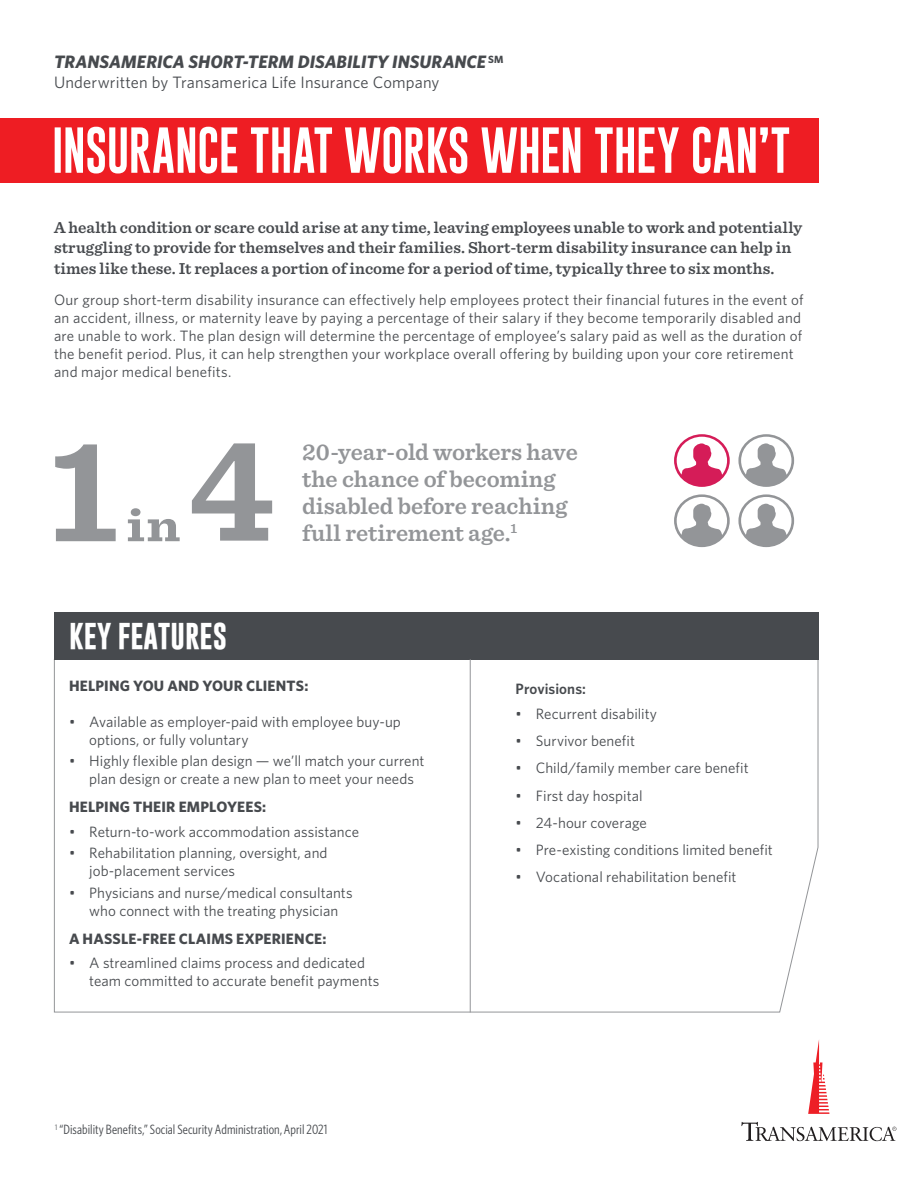
<style>
.page{position:relative;width:918px;height:1188px;background:#fff}
.page>*{position:absolute;margin:0;border:0;box-sizing:border-box;transform-origin:0 0}
.t1{font:700 27px "Gobold";color:#fff}
.TA_Intro{font:600 24px/27px "Sentinel";letter-spacing:-.005em;color:#939598}
.TA_Head3{font:italic 700 18px "Whitney";letter-spacing:.005em;color:#474a4e}
.TA_Intro-2{font:600 16.5px/19.5px "Sentinel";letter-spacing:.005em;color:#474a4e}
.TA_Head3-2{font:16.5px "Whitney";letter-spacing:.01em;color:#474a4e}
.TA_Body{font:15px/18px "Whitney";letter-spacing:.005em;color:#474a4e}
.TA_Head4{font:700 15px "Whitney";letter-spacing:.015em;color:#474a4e}
.TA_Head4-2{font:600 15px "Whitney";letter-spacing:.005em;color:#474a4e}
.TA_Disclosure{font:13.5px "Whitney Condensed";letter-spacing:.005em;color:#474a4e}
</style>
<div class="page">
<div style="left:0;top:118px;width:819px;height:64px;background:#ee1d23"></div>
<svg style="left:55px;top:127px;width:734px;height:47px"></svg>
<svg style="left:741px;top:1122px;width:156px;height:19px"></svg>
<svg style="left:808px;top:1040px;width:21px;height:74px"></svg>
<svg style="left:54px;top:659px;width:765px;height:354px"></svg>
<div style="left:54px;top:612px;width:765px;height:47px;background:#474a4e"></div>
<hr style="left:470px;top:659px;width:1px;height:353px;background:#939598">
<svg style="left:738px;top:434px;width:56px;height:53px"></svg>
<svg style="left:738px;top:494px;width:56px;height:53px"></svg>
<svg style="left:674px;top:434px;width:56px;height:53px"></svg>
<svg style="left:674px;top:494px;width:56px;height:53px"></svg>
<svg style="left:55px;top:444px;width:61px;height:97px"></svg>
<svg style="left:192px;top:443px;width:80px;height:98px"></svg>
<svg style="left:128px;top:508px;width:52px;height:33px"></svg>
<p class="TA_Head3" style="left:54px;top:50px;width:451px">TRANSAMERICA SHORT-TERM DISABILITY INSURANCE <sup>SM</sup></p>
<p class="TA_Head3-2" style="left:54px;top:71px;width:387px">Underwritten by Transamerica Life Insurance Company</p>
<p class="TA_Intro-2" style="left:54px;top:217px;width:750px">A health condition or scare could arise at any time, leaving employees unable to work and potentially struggling to provide for themselves and their families. Short-term disability insurance can help in</p>
<p class="TA_Intro-2" style="left:54px;top:258px;width:722px">times like these. It replaces a portion of income for a period of time, typically three to six months.</p>
<p class="TA_Body" style="left:54px;top:291px;width:751px">Our group short-term disability insurance can effectively help employees protect their financial futures in the event of an accident, illness, or maternity leave by paying a percentage of their salary if they become temporarily disabled and are unable to work. The plan design will determine the percentage of employee’s salary paid as well as the duration of the benefit period. Plus, it can help strengthen your workplace overall offering by building upon your core retirement and major medical benefits.</p>
<p class="t1" style="left:69px;top:618px;width:159px">KEY FEATURES</p>
<p class="TA_Intro" style="left:302px;top:437px;width:277px">20-year-old workers have the chance of becoming disabled before reaching full retirement age.<sup>1</sup></p>
<p class="TA_Head4" style="left:69px;top:676px;width:241px">HELPING YOU AND YOUR CLIENTS:</p>
<p class="TA_Body" style="left:89px;top:713px;width:313px;text-indent:-20px">• Available as employer-paid with employee buy-up options, or fully voluntary</p>
<p class="TA_Body" style="left:89px;top:752px;width:337px;text-indent:-20px">• Highly flexible plan design — we’ll match your current plan design or create a new plan to meet your needs</p>
<p class="TA_Head4" style="left:69px;top:797px;width:199px">HELPING THEIR EMPLOYEES:</p>
<p class="TA_Body" style="left:69px;top:823px;width:292px">• Return-to-work accommodation assistance</p>
<p class="TA_Body" style="left:89px;top:844px;width:240px;text-indent:-20px">• Rehabilitation planning, oversight, and job-placement services</p>
<p class="TA_Body" style="left:69px;top:883px;width:285px;text-align:center">• Physicians and nurse/medical consultants who connect with the treating physician</p>
<p class="TA_Head4" style="left:69px;top:928px;width:259px">A HASSLE-FREE CLAIMS EXPERIENCE:</p>
<p class="TA_Body" style="left:89px;top:954px;width:292px;text-indent:-20px">• A streamlined claims process and dedicated team committed to accurate benefit payments</p>
<p class="TA_Disclosure" style="left:55px;top:1121px;width:274px"><sup>1</sup> “Disability Benefits,” Social Security Administration, April 2021</p>
<p class="TA_Head4-2" style="left:516px;top:679px;width:72px">Provisions:</p>
<p class="TA_Body" style="left:516px;top:704px;width:143px">• Recurrent disability</p>
<p class="TA_Body" style="left:516px;top:731px;width:121px">• Survivor benefit</p>
<p class="TA_Body" style="left:516px;top:759px;width:235px">• Child/family member care benefit</p>
<p class="TA_Body" style="left:516px;top:786px;width:128px">• First day hospital</p>
<p class="TA_Body" style="left:516px;top:813px;width:133px">• 24-hour coverage</p>
<p class="TA_Body" style="left:516px;top:840px;width:259px">• Pre-existing conditions limited benefit</p>
<p class="TA_Body" style="left:516px;top:868px;width:222px">• Vocational rehabilitation benefit</p>
</div>
